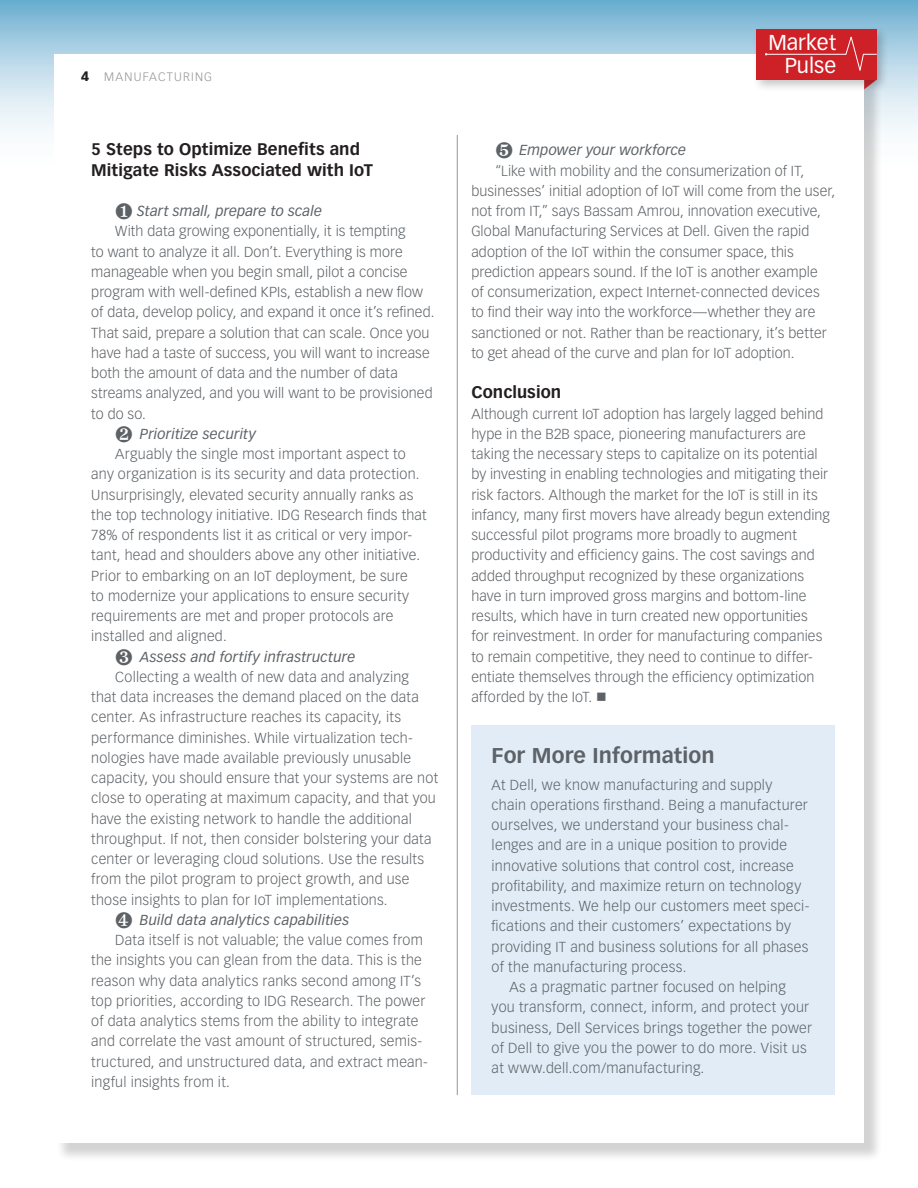
<style>
.page{position:relative;width:918px;height:1188px;background:#fff}
.page>*{position:absolute;margin:0;border:0;box-sizing:border-box;transform-origin:0 0}
.t1{font:21.15px "Vectora LH";color:#fff}
.t2{font:700 21px "Vectora LH";letter-spacing:.005em;color:#5d6266}
.t3{font:700 16.5px/20.2px "Vectora LH";letter-spacing:.005em;color:#231f20}
.t4{font:300 14.25px/20.2px "Vectora LH";letter-spacing:.015em;color:#5d6266}
.t5{font:italic 14.25px "Vectora LH";letter-spacing:.015em;color:#5d6266}
.t6{font:300 12px "Vectora LH";letter-spacing:.1em;color:#939598}
.s1{font-weight:900;font-size:13.5px;color:#231f20}
</style>
<div class="page">
<svg style="left:0;top:0;width:918px;height:132px;background:#95c5dd"></svg>
<div style="left:56px;top:56px;width:827px;height:1106px;background:#231f20;opacity:.2"></div>
<div style="left:54px;top:54px;width:810px;height:1089px;background:#fff"></div>
<div style="left:753px;top:26px;width:136px;height:67px;background:#231f20;opacity:.25"></div>
<div style="left:756px;top:29px;width:121px;height:51px;background:#cd2027"></div>
<hr style="left:766px;top:54px;width:80px;height:1px;background:#fff">
<svg style="left:845px;top:36px;width:32px;height:35px"></svg>
<hr style="left:457px;top:135px;width:1px;height:960px;background:#939598">
<div style="left:471px;top:726px;width:364px;height:369px;background:#e1ecf7"></div>
<p class="t6" style="left:81px;top:70px;width:133px"><span class="s1">4</span> MANUFACTURING</p>
<p class="t3" style="left:91px;top:139px;width:283px">5 Steps to Optimize Benefits and<br>Mitigate Risks Associated with IoT</p>
<p class="t5" style="left:115px;top:203px;width:208px">❶ Start small, prepare to scale</p>
<p class="t4" style="left:91px;top:221px;width:345px;text-indent:24px">With data growing exponentially, it is tempting<br>to want to analyze it all. Don’t. Everything is more manageable when you begin small, pilot a concise program with well-defined KPIs, establish a new flow of data, develop policy, and expand it once it’s refined.<br>That said, prepare a solution that can scale. Once you have had a taste of success, you will want to increase both the amount of data and the number of data streams analyzed, and you will want to be provisioned to do so.</p>
<p class="t5" style="left:115px;top:426px;width:142px">❷ Prioritize security</p>
<p class="t4" style="left:91px;top:444px;width:337px;text-indent:24px">Arguably the single most important aspect to any organization is its security and data protection.<br>Unsurprisingly, elevated security annually ranks as the top technology initiative. IDG Research finds that 78% of respondents list it as critical or very impor&shy;tant, head and shoulders above any other initiative.<br>Prior to embarking on an IoT deployment, be sure<br>to modernize your applications to ensure security requirements are met and proper protocols are installed and aligned.</p>
<p class="t5" style="left:115px;top:648px;width:242px">❸ Assess and fortify infrastructure</p>
<p class="t4" style="left:91px;top:667px;width:348px;text-indent:24px">Collecting a wealth of new data and analyzing<br>that data increases the demand placed on the data center. As infrastructure reaches its capacity, its performance diminishes. While virtualization tech&shy;nologies have made available previously unusable capacity, you should ensure that your systems are not close to operating at maximum capacity, and that you have the existing network to handle the additional throughput. If not, then consider bolstering your data center or leveraging cloud solutions. Use the results from the pilot program to project growth, and use those insights to plan for IoT implementations.</p>
<p class="t5" style="left:115px;top:912px;width:236px">❹ Build data analytics capabilities</p>
<p class="t4" style="left:91px;top:930px;width:338px;text-indent:24px">Data itself is not valuable; the value comes from the insights you can glean from the data. This is the reason why data analytics ranks second among IT’s top priorities, according to IDG Research. The power of data analytics stems from the ability to integrate and correlate the vast amount of structured, semis&shy;tructured, and unstructured data, and extract mean&shy;ingful insights from it.</p>
<p class="t1" style="left:768px;top:30px;width:69px">Market</p>
<p class="t1" style="left:785px;top:53px;width:53px">Pulse</p>
<p class="t5" style="left:495px;top:142px;width:192px">❺ Empower your workforce</p>
<p class="t4" style="left:471px;top:161px;width:365px;text-indent:24px">“Like with mobility and the consumerization of IT, businesses’ initial adoption of IoT will come from the user, not from IT,” says Bassam Amrou, innovation executive, Global Manufacturing Services at Dell. Given the rapid adoption of the IoT within the consumer space, this prediction appears sound. If the IoT is another example<br>of consumerization, expect Internet-connected devices to find their way into the workforce—whether they are sanctioned or not. Rather than be reactionary, it’s better to get ahead of the curve and plan for IoT adoption.</p>
<p class="t3" style="left:471px;top:382px;width:91px">Conclusion</p>
<p class="t4" style="left:471px;top:404px;width:360px">Although current IoT adoption has largely lagged behind hype in the B2B space, pioneering manufacturers are taking the necessary steps to capitalize on its potential by investing in enabling technologies and mitigating their risk factors. Although the market for the IoT is still in its infancy, many first movers have already begun extending successful pilot programs more broadly to augment productivity and efficiency gains. The cost savings and added throughput recognized by these organizations have in turn improved gross margins and bottom-line results, which have in turn created new opportunities<br>for reinvestment. In order for manufacturing companies to remain competitive, they need to continue to differ&shy;entiate themselves through the efficiency optimization afforded by the IoT. ■</p>
<p class="t2" style="left:492px;top:742px;width:225px">For More Information</p>
<p class="t4" style="left:492px;top:775px;width:319px">At Dell, we know manufacturing and supply chain operations firsthand. Being a manufacturer ourselves, we understand your business chal&shy;lenges and are in a unique position to provide innovative solutions that control cost, increase profitability, and maximize return on technology investments. We help our customers meet speci&shy;fications and their customers’ expectations by providing IT and business solutions for all phases of the manufacturing process.</p>
<p class="t4" style="left:492px;top:977px;width:322px;text-indent:18px">As a pragmatic partner focused on helping you transform, connect, inform, and protect your business, Dell Services brings together the power of Dell to give you the power to do more. Visit us at www.dell.com/manufacturing.</p>
</div>
